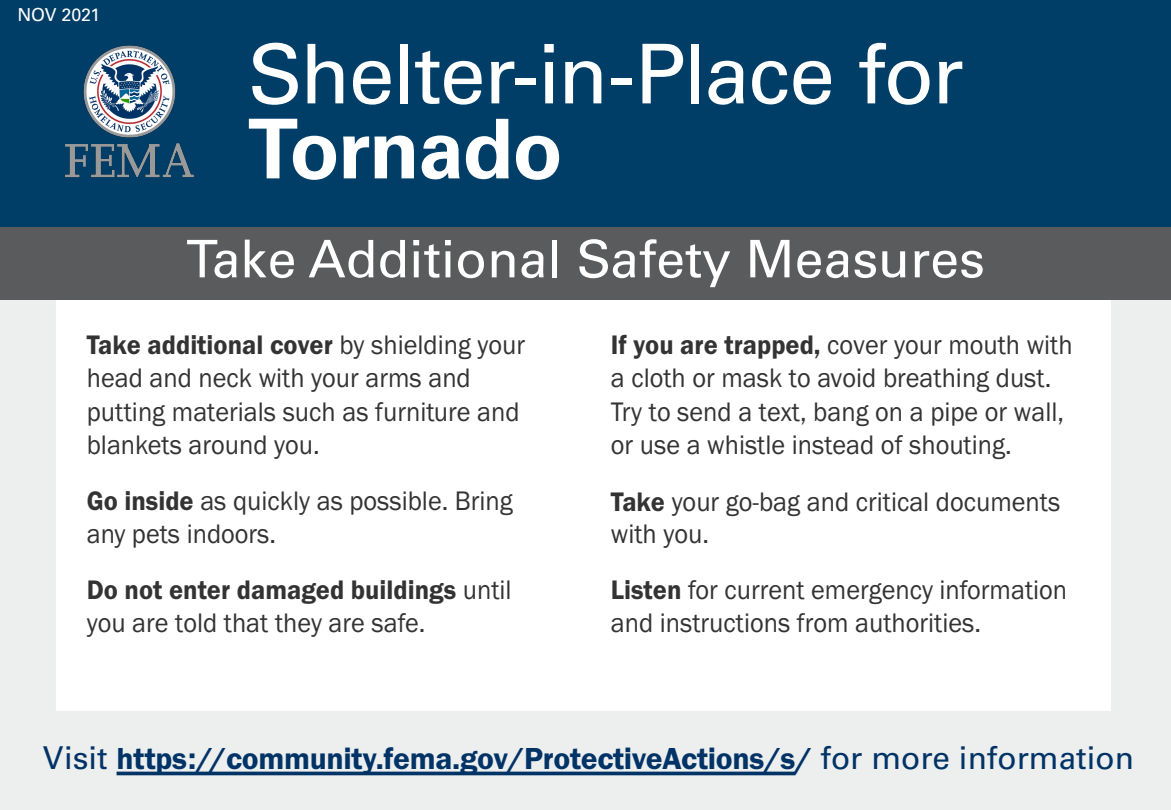
<style>
.page{position:relative;width:1171px;height:810px;background:#fff}
.page>*{position:absolute;margin:0;border:0;box-sizing:border-box;transform-origin:0 0}
.t1{font:82.5px/75px "Univers LT Std";letter-spacing:-.025em;color:#fff}
.t2{font:51.82px "Univers LT Std";color:#fff}
.t3{font:31.5px "Franklin Gothic URW Dem";letter-spacing:-.01em;color:#036}
.t4{font:27.75px/32.5px "Franklin Gothic URW Boo";color:#333;scale:.95 1}
.t5{font:17.85px "Univers LT Std";letter-spacing:-.01em;color:#fff}
.s1{font-weight:700}
.s2{font-family:"Franklin Gothic URW Dem"}
.s3{font-family:"Univers LT Std"}
</style>
<div class="page">
<div style="left:0;top:259px;width:1170px;height:551px;background:#edeeee"></div>
<div style="left:56px;top:290px;width:1053px;height:421px;background:#fff"></div>
<hr style="left:116px;top:772px;width:679px;height:3px;background:#036">
<div style="left:0;top:211px;width:1170px;height:89px;background:#5a5b5d"></div>
<div style="left:0;top:0;width:1170px;height:226px;background:#003e67"></div>
<img style="left:65px;top:45px;width:129px;height:133px">
<p class="t5" style="left:17px;top:4px;width:85px">NOV 2021</p>
<p class="t1" style="left:248px;top:37px;width:717px">Shelter-in-Place for<br><span class="s1">Tornado</span></p>
<p class="t2" style="left:186px;top:228px;width:800px">Take Additional Safety Measures</p>
<p class="t4" style="left:87px;top:328px;width:463px;line-height:33.4px"><span class="s2">Take additional cover</span> by shielding your head and neck with your arms and putting materials such as furniture and blankets around you.</p>
<p class="t4" style="left:87px;top:484px;width:450px"><span class="s2">Go inside</span> as quickly as possible. Bring any pets indoors.</p>
<p class="t4" style="left:87px;top:573px;width:448px"><span class="s2">Do not enter damaged buildings</span> until you are told that they are safe.</p>
<p class="t4" style="left:610px;top:327px;width:487px;line-height:33.5px"><span class="s2">If you are trapped,</span> cover your mouth with a cloth or mask to avoid breathing dust.<br>Try to send a text, bang on a pipe or wall, or use a whistle instead of shouting.</p>
<p class="t4" style="left:610px;top:485px;width:474px"><span class="s2">Take</span> your go-bag and critical documents with you.</p>
<p class="t4" style="left:610px;top:573px;width:481px"><span class="s2">Listen</span> for current emergency information and instructions from authorities.</p>
<p class="t3" style="left:43px;top:739px;width:1092px"><span class="s3">Visit</span> https://community.fema.gov/ProtectiveActions/s/ <span class="s3">for more information</span></p>
</div>
